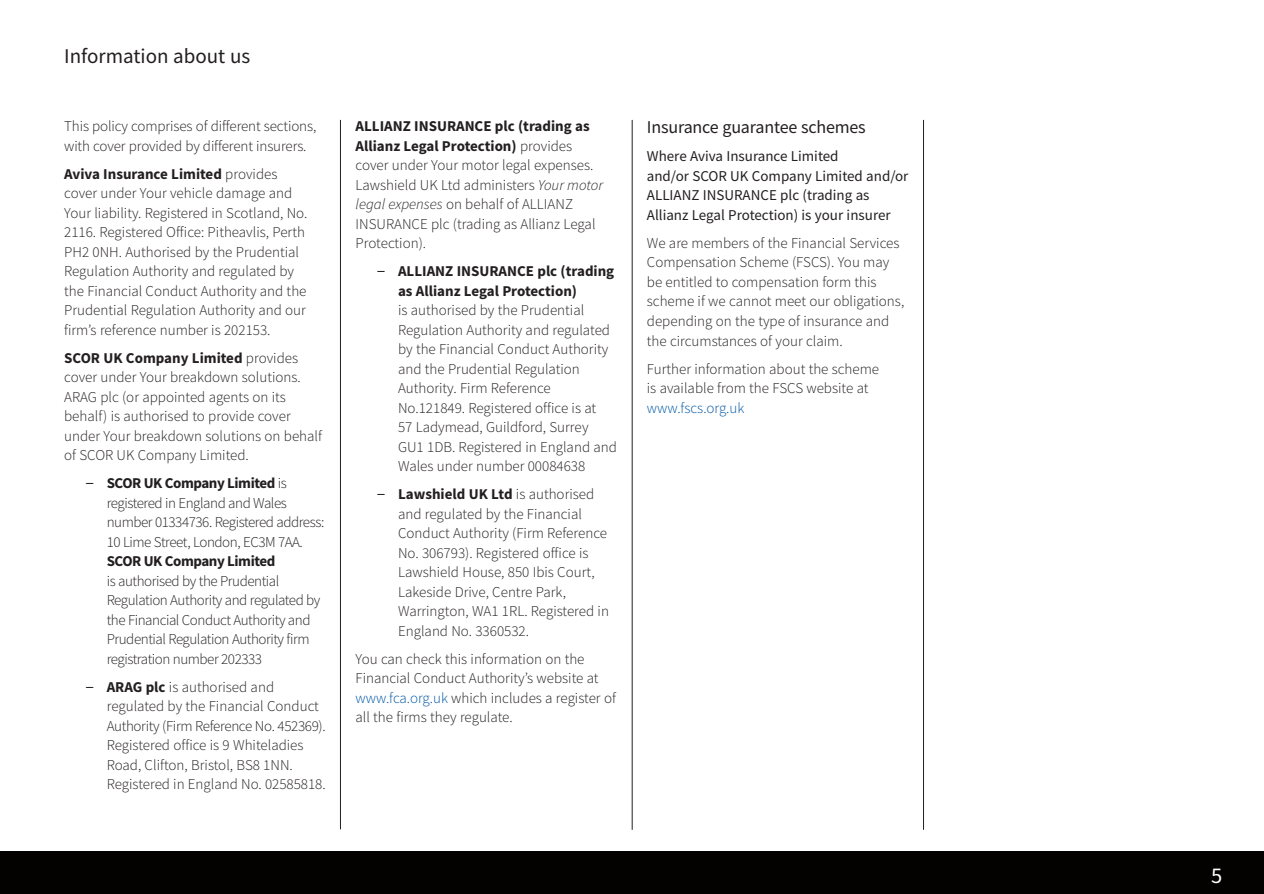
<style>
.page{position:relative;width:1264px;height:894px;background:#fff}
.page>*{position:absolute;margin:0;border:0;box-sizing:border-box;transform-origin:0 0}
.t1{font:22.5px "Source Sans Pro";color:#fff}
.t2{font:21px "Source Sans Pro";color:#231f20}
.t3{font:18px "Source Sans Pro";letter-spacing:-.01em;color:#231f20}
.t4{font:300 15px/19.5px "Source Sans Pro";color:#231f20}
.t5{font:300 15px/19.5px "Source Sans Pro";letter-spacing:-.03em;color:#231f20}
.t6{font:15px/19.5px "Source Sans Pro";color:#231f20}
.t7{font:700 15px/19.5px "Source Sans Pro";color:#231f20}
.t8{font:700 15px "Source Sans Pro";letter-spacing:-.03em;color:#231f20}
.t9{font:300 15px "Source Sans Pro";color:#0158a6}
.s1{font-weight:700}
.s2{font-weight:400;font-size:18px}
.s3{font-style:italic}
.s4{color:#0158a6}
</style>
<div class="page">
<div style="left:0;top:851px;width:1264px;height:43px;background:#040101"></div>
<hr style="left:632px;top:120px;width:1px;height:710px;background:#231f20">
<hr style="left:923px;top:120px;width:1px;height:710px;background:#231f20">
<hr style="left:340px;top:120px;width:1px;height:709px;background:#231f20">
<h2 class="t2" style="left:64px;top:43px;width:187px">Information about us</h2>
<p class="t4" style="left:64px;top:116px;width:254px">This policy comprises of different sections, with cover provided by different insurers.</p>
<p class="t4" style="left:64px;top:164px;width:245px"><span class="s1">Aviva Insurance Limited</span> provides cover under Your vehicle damage and Your liability. Registered in Scotland, No.<br>2116. Registered Office: Pitheavlis, Perth PH2 0NH. Authorised by the Prudential Regulation Authority and regulated by the Financial Conduct Authority and the Prudential Regulation Authority and our firm’s reference number is 202153.</p>
<p class="t4" style="left:64px;top:348px;width:259px"><span class="s1">SCOR UK Company Limited</span> provides cover under Your breakdown solutions.<br>ARAG plc (or appointed agents on its behalf) is authorised to provide cover under Your breakdown solutions on behalf of SCOR UK Company Limited.</p>
<p class="t5" style="left:107px;top:473px;width:219px;text-indent:-21px"><span class="s2">–</span> <span class="s1">SCOR UK Company Limited</span> is registered in England and Wales number 01334736. Registered address:<br>10 Lime Street, London, EC3M 7AA.</p>
<p class="t8" style="left:107px;top:551px;width:170px">SCOR UK Company Limited</p>
<p class="t5" style="left:107px;top:571px;width:215px">is authorised by the Prudential Regulation Authority and regulated by the Financial Conduct Authority and Prudential Regulation Authority firm registration number 202333</p>
<p class="t4" style="left:107px;top:677px;width:220px;text-indent:-21px"><span class="s2">–</span> <span class="s1">ARAG plc</span> is authorised and regulated by the Financial Conduct Authority (Firm Reference No. 452369).<br>Registered office is 9 Whiteladies Road, Clifton, Bristol, BS8 1NN.<br>Registered in England No. 02585818.</p>
<p class="t4" style="left:355px;top:116px;width:249px"><span class="s1">ALLIANZ INSURANCE plc (trading as Allianz Legal Protection)</span> provides cover under Your motor legal expenses.<br>Lawshield UK Ltd administers <span class="s3">Your motor legal expenses</span> on behalf of ALLIANZ INSURANCE plc (trading as Allianz Legal Protection).</p>
<p class="t7" style="left:398px;top:261px;width:218px;text-indent:-21px"><span class="s2">–</span> ALLIANZ INSURANCE plc (trading as Allianz Legal Protection)</p>
<p class="t4" style="left:398px;top:300px;width:220px">is authorised by the Prudential<br>Regulation Authority and regulated by the Financial Conduct Authority and the Prudential Regulation<br>Authority. Firm Reference<br>No.121849. Registered office is at<br>57 Ladymead, Guildford, Surrey<br>GU1 1DB. Registered in England and<br>Wales under number 00084638</p>
<p class="t4" style="left:398px;top:484px;width:212px;text-indent:-21px"><span class="s2">–</span> <span class="s1">Lawshield UK Ltd</span> is authorised and regulated by the Financial<br>Conduct Authority (Firm Reference<br>No. 306793). Registered office is<br>Lawshield House, 850 Ibis Court,<br>Lakeside Drive, Centre Park,<br>Warrington, WA1 1RL. Registered in<br>England No. 3360532.</p>
<p class="t4" style="left:355px;top:649px;width:262px">You can check this information on the Financial Conduct Authority’s website at <span class="s4">www.fca.org.uk</span> which includes a register of all the firms they regulate.</p>
<p class="t3" style="left:647px;top:116px;width:220px">Insurance guarantee schemes</p>
<p class="t6" style="left:647px;top:147px;width:263px">Where Aviva Insurance Limited<br>and/or SCOR UK Company Limited and/or ALLIANZ INSURANCE plc (trading as Allianz Legal Protection) is your insurer</p>
<p class="t4" style="left:647px;top:233px;width:259px">We are members of the Financial Services Compensation Scheme (FSCS). You may be entitled to compensation form this scheme if we cannot meet our obligations, depending on the type of insurance and the circumstances of your claim.</p>
<p class="t4" style="left:647px;top:359px;width:234px">Further information about the scheme is available from the FSCS website at</p>
<p class="t9" style="left:647px;top:398px;width:99px">www.fscs.org.uk</p>
<h1 class="t1" style="left:1211px;top:861px;width:13px">5</h1>
</div>
